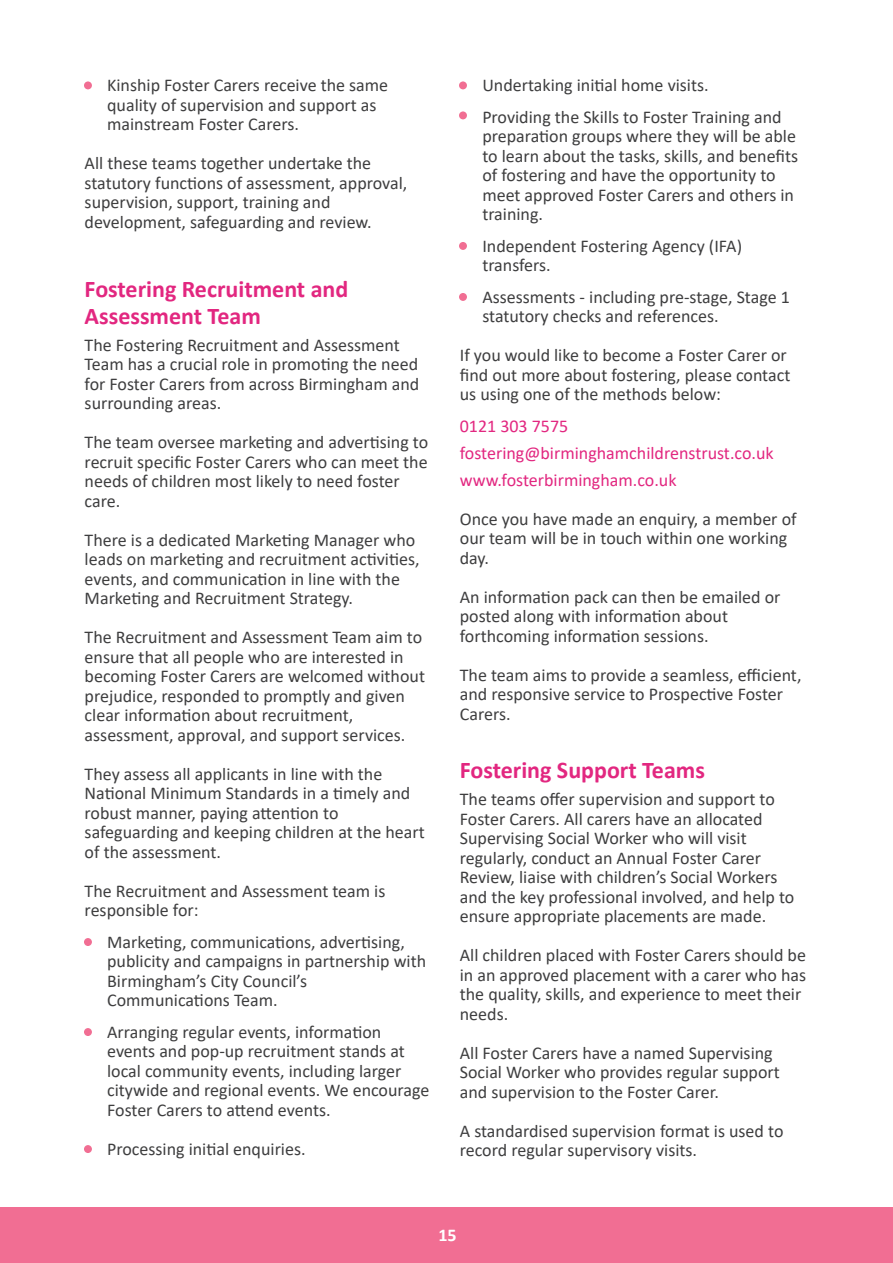
<style>
.page{position:relative;width:893px;height:1263px;background:#fff}
.page>*{position:absolute;margin:0;border:0;box-sizing:border-box;transform-origin:0 0}
.t1{font:700 24px/27px "Calibri";color:#e22780}
.t2{font:18px/19.5px "Calibri";color:#3e3e3f}
.t3{font:18px/27px "Calibri";color:#e22780}
.t4{font:700 18px "Calibri";color:#fff}
</style>
<div class="page">
<div style="left:0;top:1207px;width:893px;height:56px;background:#f16e93"></div>
<div style="left:84px;top:81px;width:8px;height:8px;background:#f16e93;border-radius:50%"></div>
<div style="left:84px;top:938px;width:8px;height:8px;background:#f16e93;border-radius:50%"></div>
<div style="left:84px;top:1028px;width:8px;height:8px;background:#f16e93;border-radius:50%"></div>
<div style="left:84px;top:1145px;width:8px;height:8px;background:#f16e93;border-radius:50%"></div>
<div style="left:459px;top:81px;width:8px;height:8px;background:#f16e93;border-radius:50%"></div>
<div style="left:459px;top:111px;width:8px;height:8px;background:#f16e93;border-radius:50%"></div>
<div style="left:459px;top:242px;width:8px;height:8px;background:#f16e93;border-radius:50%"></div>
<div style="left:459px;top:293px;width:8px;height:8px;background:#f16e93;border-radius:50%"></div>
<p class="t2" style="left:107px;top:75px;width:283px">Kinship Foster Carers receive the same quality of supervision and support as mainstream Foster Carers.</p>
<p class="t2" style="left:85px;top:153px;width:324px">All these teams together undertake the statutory functions of assessment, approval, supervision, support, training and development, safeguarding and review.</p>
<h1 class="t1" style="left:85px;top:275px;width:265px">Fostering Recruitment and<br>Assessment Team</h1>
<p class="t2" style="left:85px;top:335px;width:336px">The Fostering Recruitment and Assessment Team has a crucial role in promoting the need for Foster Carers from across Birmingham and surrounding areas.</p>
<p class="t2" style="left:85px;top:432px;width:345px">The team oversee marketing and advertising to recruit specific Foster Carers who can meet the needs of children most likely to need foster care.</p>
<p class="t2" style="left:85px;top:530px;width:336px">There is a dedicated Marketing Manager who leads on marketing and recruitment activities, events, and communication in line with the Marketing and Recruitment Strategy.</p>
<p class="t2" style="left:85px;top:627px;width:342px">The Recruitment and Assessment Team aim to ensure that all people who are interested in becoming Foster Carers are welcomed without prejudice, responded to promptly and given clear information about recruitment, assessment, approval, and support services.</p>
<p class="t2" style="left:85px;top:764px;width:342px">They assess all applicants in line with the National Minimum Standards in a timely and robust manner, paying attention to safeguarding and keeping children at the heart of the assessment.</p>
<p class="t2" style="left:85px;top:881px;width:302px">The Recruitment and Assessment team is responsible for:</p>
<p class="t2" style="left:107px;top:932px;width:320px">Marketing, communications, advertising, publicity and campaigns in partnership with Birmingham’s City Council’s Communications Team.</p>
<p class="t2" style="left:107px;top:1021px;width:324px">Arranging regular events, information events and pop-up recruitment stands at local community events, including larger citywide and regional events. We encourage Foster Carers to attend events.</p>
<p class="t2" style="left:107px;top:1138px;width:200px">Processing initial enquiries.</p>
<p class="t2" style="left:482px;top:69px;width:301px;line-height:31.5px">Undertaking initial home visits.<br>Providing the Skills to Foster Training and</p>
<p class="t2" style="left:482px;top:126px;width:317px">preparation groups where they will be able to learn about the tasks, skills, and benefits of fostering and have the opportunity to meet approved Foster Carers and others in training.</p>
<p class="t2" style="left:482px;top:235px;width:261px">Independent Fostering Agency (IFA) transfers.</p>
<p class="t2" style="left:482px;top:286px;width:309px">Assessments - including pre-stage, Stage 1 statutory checks and references.</p>
<p class="t2" style="left:460px;top:345px;width:332px">If you would like to become a Foster Carer or find out more about fostering, please contact us using one of the methods below:</p>
<p class="t3" style="left:460px;top:412px;width:315px">0121 303 7575 fostering@birminghamchildrenstrust.co.uk www.fosterbirmingham.co.uk</p>
<p class="t2" style="left:460px;top:508px;width:338px">Once you have made an enquiry, a member of our team will be in touch within one working day.</p>
<p class="t2" style="left:460px;top:586px;width:322px">An information pack can then be emailed or posted along with information about forthcoming information sessions.</p>
<p class="t2" style="left:460px;top:664px;width:343px">The team aims to provide a seamless, efficient, and responsive service to Prospective Foster<br>Carers.</p>
<h1 class="t1" style="left:460px;top:756px;width:247px">Fostering Support Teams</h1>
<p class="t2" style="left:460px;top:789px;width:336px">The teams offer supervision and support to Foster Carers. All carers have an allocated Supervising Social Worker who will visit regularly, conduct an Annual Foster Carer Review, liaise with children’s Social Workers and the key professional involved, and help to ensure appropriate placements are made.</p>
<p class="t2" style="left:460px;top:945px;width:348px">All children placed with Foster Carers should be in an approved placement with a carer who has the quality, skills, and experience to meet their needs.</p>
<p class="t2" style="left:460px;top:1043px;width:321px">All Foster Carers have a named Supervising<br>Social Worker who provides regular support and supervision to the Foster Carer.</p>
<p class="t2" style="left:460px;top:1121px;width:325px">A standardised supervision format is used to record regular supervisory visits.</p>
<p class="t4" style="left:438px;top:1222px;width:20px">15</p>
</div>
